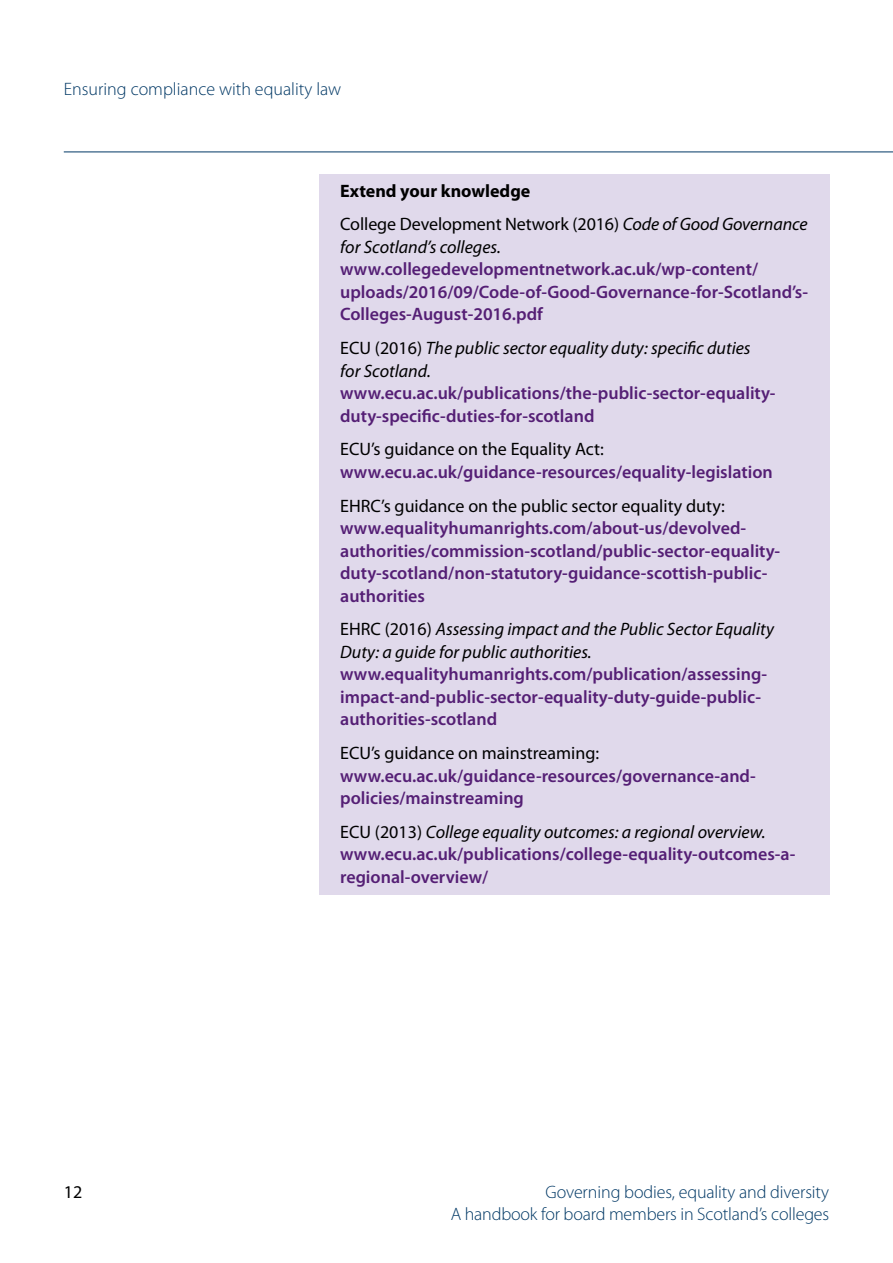
<style>
.page{position:relative;width:893px;height:1263px;background:#fff}
.page>*{position:absolute;margin:0;border:0;box-sizing:border-box;transform-origin:0 0}
.t1{font:600 18px/22.5px "Myriad Pro";color:#551f75}
.t2{font:18px/33.8px "Myriad Pro";color:#000}
.t3{font:italic 18px/22.5px "Myriad Pro";color:#000}
.t4{font:300 18px/22.5px "Myriad Pro";letter-spacing:-.005em;color:#003865;text-align:right}
.s1{font-weight:700}
.s2{font-style:italic}
.s3{font-style:normal}
.s4{font-weight:400;color:#000}
.s5{font-weight:400;font-style:italic;color:#000}
</style>
<div class="page">
<hr style="left:64px;top:152px;width:829px;height:1px;background:#003865">
<div style="left:319px;top:174px;width:510px;height:720px;background:#e0d9eb"></div>
<p class="t4" style="left:64px;top:78px;width:279px">Ensuring compliance with equality law</p>
<p class="t2" style="left:64px;top:1175px;width:20px">12</p>
<p class="t2" style="left:340px;top:174px;width:469px"><span class="s1">Extend your knowledge<br></span>College Development Network (2016) <span class="s2">Code of Good Governance</span></p>
<p class="t3" style="left:340px;top:236px;width:162px">for Scotland’s colleges.</p>
<p class="t1" style="left:340px;top:258px;width:469px">www.collegedevelopmentnetwork.ac.uk/wp-content/ uploads/2016/09/Code-of-Good-Governance-for-Scotland’s-<br>Colleges-August-2016.pdf</p>
<p class="t3" style="left:340px;top:337px;width:412px"><span class="s3">ECU (2016)</span> The public sector equality duty: specific duties for Scotland.</p>
<p class="t1" style="left:340px;top:382px;width:437px">www.ecu.ac.uk/publications/the-public-sector-equality&shy;duty-specific-duties-for-scotland</p>
<p class="t2" style="left:340px;top:433px;width:265px">ECU’s guidance on the Equality Act:</p>
<p class="t1" style="left:340px;top:461px;width:434px">www.ecu.ac.uk/guidance-resources/equality-legislation</p>
<p class="t2" style="left:340px;top:489px;width:386px">EHRC’s guidance on the public sector equality duty:</p>
<p class="t1" style="left:340px;top:517px;width:442px">www.equalityhumanrights.com/about-us/devolved&shy;authorities/commission-scotland/public-sector-equality&shy;duty-scotland/non-statutory-guidance-scottish-public&shy;authorities</p>
<p class="t3" style="left:340px;top:618px;width:435px"><span class="s3">EHRC (2016)</span> Assessing impact and the Public Sector Equality<br>Duty: a guide for public authorities.</p>
<p class="t1" style="left:340px;top:663px;width:428px">www.equalityhumanrights.com/publication/assessing&shy;impact-and-public-sector-equality-duty-guide-public&shy;authorities-scotland</p>
<p class="t2" style="left:340px;top:736px;width:261px">ECU’s guidance on mainstreaming:</p>
<p class="t1" style="left:340px;top:765px;width:417px">www.ecu.ac.uk/guidance-resources/governance-and&shy;policies/mainstreaming</p>
<p class="t1" style="left:340px;top:821px;width:457px"><span class="s4">ECU (2013)</span> <span class="s5">College equality outcomes: a regional overview. </span>www.ecu.ac.uk/publications/college-equality-outcomes-a&shy;regional-overview/</p>
<p class="t4" style="left:451px;top:1181px;width:380px">Governing bodies, equality and diversity<br>A handbook for board members in Scotland’s colleges</p>
</div>
